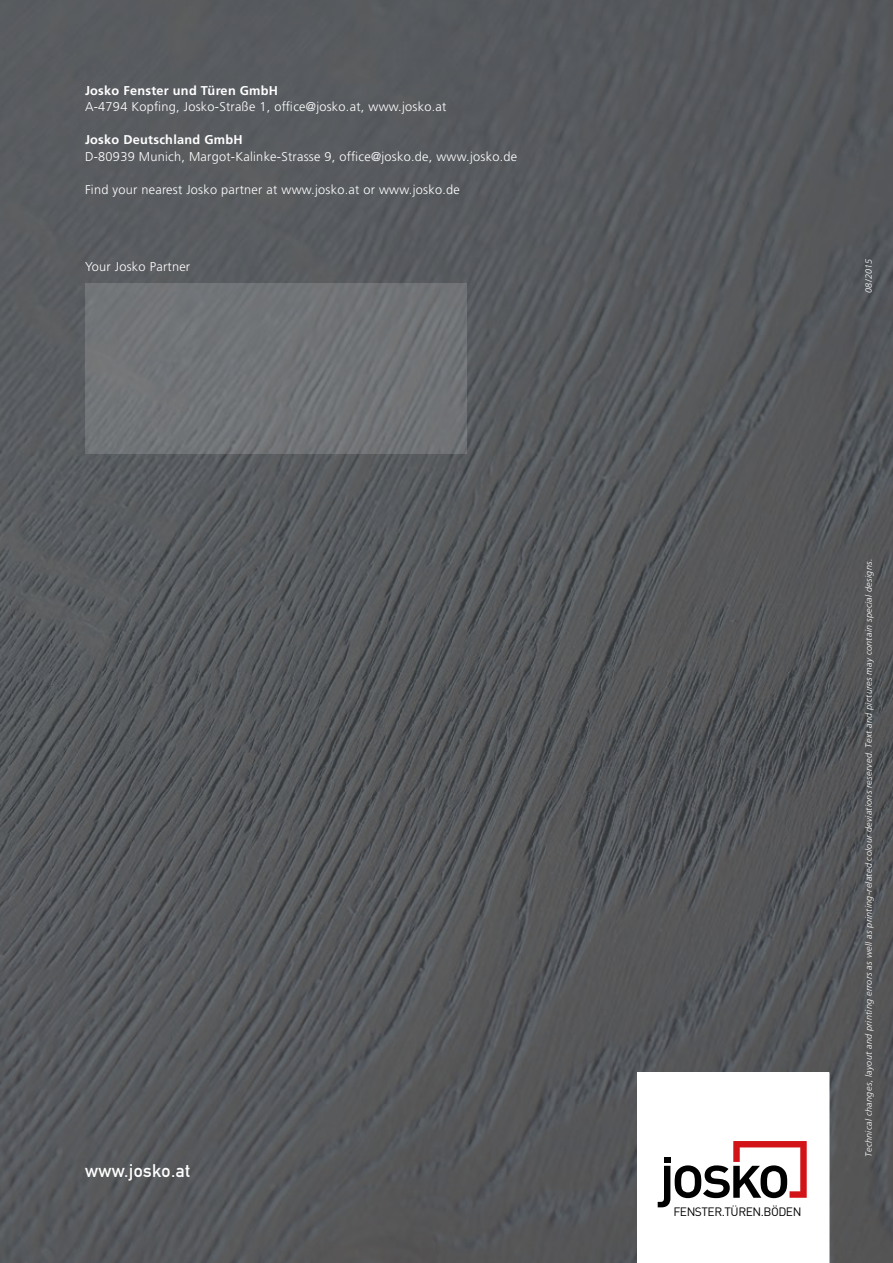
<style>
.page{position:relative;width:893px;height:1263px;background:#fff}
.page>*{position:absolute;margin:0;border:0;box-sizing:border-box;transform-origin:0 0}
.t1{font:18px "DIN Mittelschrift Std";letter-spacing:.02em;color:#fff}
.t2{font:300 12.75px "Frutiger LT Std";letter-spacing:.02em;color:#fff}
.t3{font:700 12.75px "Frutiger LT Std";letter-spacing:.02em;color:#fff}
.t4{font:300 12.75px "Frutiger LT Pro";letter-spacing:.02em;color:#fff}
.t5{font:12px "DIN Pro";letter-spacing:-.04em;color:#000}
.t6{font:italic 300 9px "Frutiger LT Pro";letter-spacing:.035em;color:#fff}
</style>
<div class="page">
<img style="left:0;top:0;width:893px;height:1263px">
<svg style="left:637px;top:1073px;width:192px;height:190px"></svg>
<div style="left:85px;top:283px;width:382px;height:171px;background:#717477"></div>
<p class="t3" style="left:85px;top:83px;width:195px">Josko Fenster und Türen GmbH</p>
<p class="t2" style="left:85px;top:99px;width:363px">A-4794 Kopfing, Josko-Straße 1, office@josko.at, www.josko.at</p>
<p class="t3" style="left:85px;top:132px;width:159px">Josko Deutschland GmbH</p>
<p class="t2" style="left:85px;top:149px;width:434px">D-80939 Munich, Margot-Kalinke-Strasse 9, office@josko.de, www.josko.de</p>
<p class="t2" style="left:85px;top:182px;width:376px">Find your nearest Josko partner at www.josko.at or www.josko.de</p>
<p class="t4" style="left:85px;top:259px;width:107px">Your Josko Partner</p>
<h1 class="t1" style="left:85px;top:1160px;width:107px">www.josko.at</h1>
<p class="t6" style="left:863px;top:293px;width:35px;rotate:-90deg">08/2015</p>
<p class="t5" style="left:673px;top:1203px;width:129px">FENSTER.TÜREN.BÖDEN</p>
<p class="t6" style="left:863px;top:1157px;width:600px;rotate:-90deg">Technical changes, layout and printing errors as well as printing-related colour deviations reserved. Text and pictures may contain special designs.</p>
</div>
